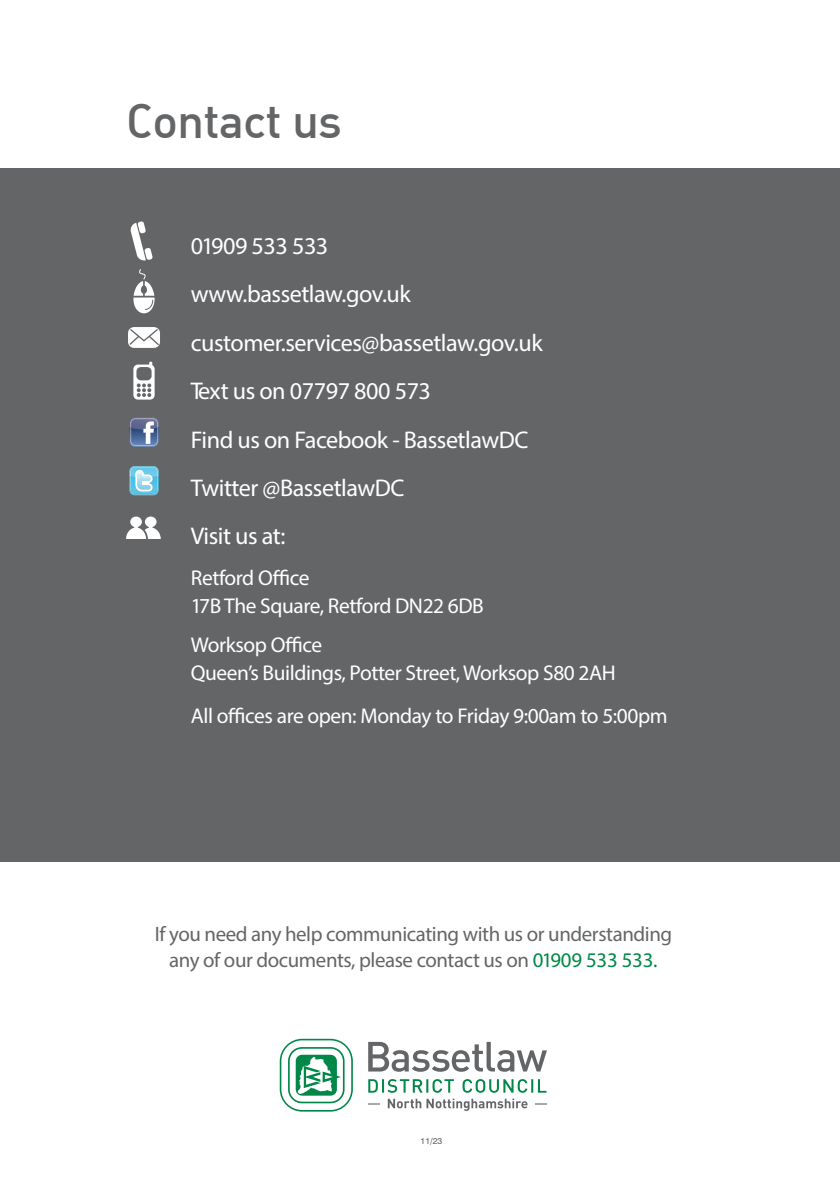
<style>
.page{position:relative;width:840px;height:1191px;background:#fff}
.page>*{position:absolute;margin:0;border:0;box-sizing:border-box;transform-origin:0 0}
.t1{font:500 47.6px "DIN Alternate";letter-spacing:-.02em;color:#636567}
.t2{font:24.2px "Myriad Pro";letter-spacing:-.02em;color:#fff}
.t3{font:21.4px "Myriad Pro";letter-spacing:-.02em;color:#fff}
.t4{font:20.8px "Myriad Pro";letter-spacing:-.02em;color:#636567}
.t5{font:8.6px "Swiss 721 BT";color:#5a5e61}
.s1{color:#018747}
</style>
<div class="page">
<div style="left:0;top:168px;width:839px;height:694px;background:#636567"></div>
<svg style="left:133px;top:361px;width:21px;height:38px"></svg>
<svg style="left:128px;top:327px;width:32px;height:21px"></svg>
<svg style="left:133px;top:269px;width:21px;height:44px"></svg>
<svg style="left:130px;top:221px;width:23px;height:40px"></svg>
<svg style="left:126px;top:516px;width:35px;height:23px"></svg>
<svg style="left:129px;top:466px;width:29px;height:29px"></svg>
<img style="left:133px;top:417px;width:22px;height:1px">
<img style="left:131px;top:418px;width:26px;height:1px">
<svg style="left:129px;top:419px;width:30px;height:28px"></svg>
<div style="left:279px;top:1038px;width:73px;height:73px;border:4px solid #018747;border-radius:20px"></div>
<svg style="left:281px;top:1040px;width:70px;height:70px"></svg>
<svg style="left:368px;top:1041px;width:178px;height:30px"></svg>
<svg style="left:368px;top:1079px;width:178px;height:13px"></svg>
<svg style="left:387px;top:1098px;width:140px;height:13px"></svg>
<p class="t1" style="left:126px;top:90px;width:217px">Contact us</p>
<p class="t2" style="left:191px;top:231px;width:139px">01909 533 533</p>
<p class="t2" style="left:191px;top:279px;width:221px">www.bassetlaw.gov.uk</p>
<p class="t2" style="left:191px;top:328px;width:353px">customer.services@bassetlaw.gov.uk</p>
<p class="t2" style="left:191px;top:376px;width:241px">Text us on 07797 800 573</p>
<p class="t2" style="left:191px;top:424px;width:339px">Find us on Facebook - BassetlawDC</p>
<p class="t2" style="left:191px;top:473px;width:215px">Twitter @BassetlawDC</p>
<p class="t2" style="left:191px;top:521px;width:96px">Visit us at:</p>
<p class="t3" style="left:191px;top:565px;width:120px">Retford Office</p>
<p class="t3" style="left:191px;top:593px;width:294px">17B The Square, Retford DN22 6DB</p>
<p class="t3" style="left:191px;top:632px;width:133px">Worksop Office</p>
<p class="t3" style="left:191px;top:660px;width:426px">Queen’s Buildings, Potter Street, Worksop S80 2AH</p>
<p class="t3" style="left:191px;top:703px;width:478px">All offices are open: Monday to Friday 9:00am to 5:00pm</p>
<p class="t4" style="left:155px;top:921px;width:518px">If you need any help communicating with us or understanding</p>
<p class="t4" style="left:169px;top:946px;width:489px">any of our documents, please contact us on <span class="s1">01909 533 533.</span></p>
<p class="t5" style="left:420px;top:1136px;width:23px">11/23</p>
</div>
